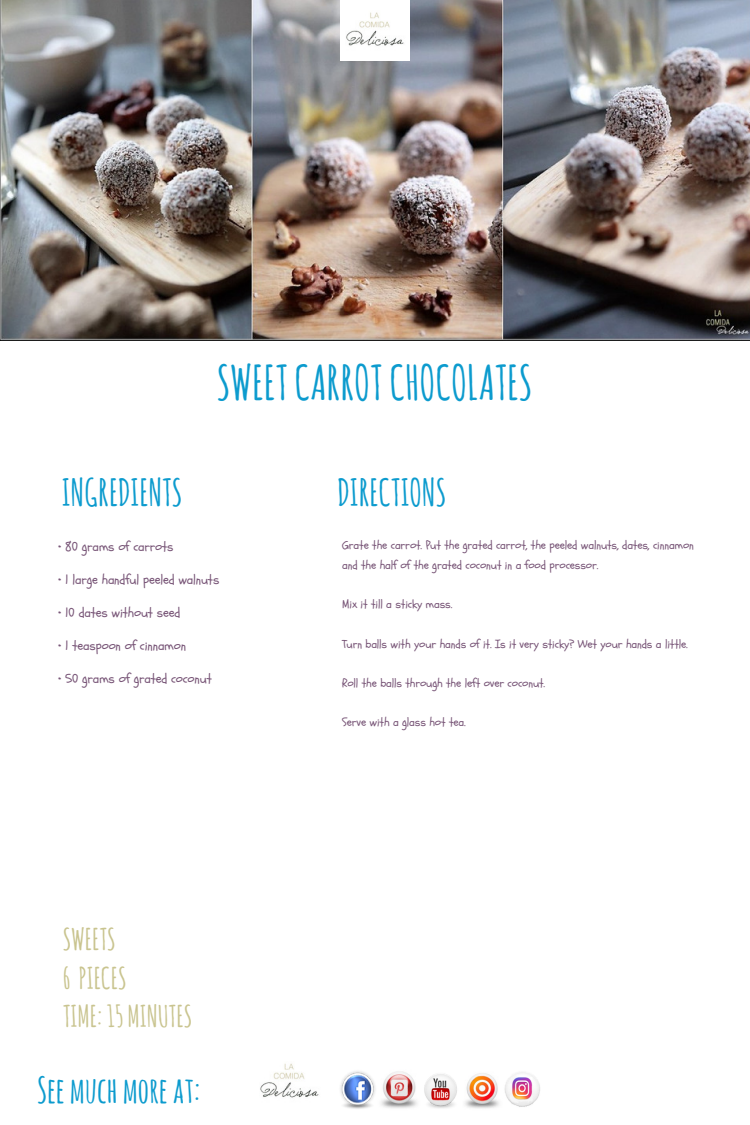
<style>
.page{position:relative;width:750px;height:1125px;background:#fff}
.page>*{position:absolute;margin:0;border:0;box-sizing:border-box;transform-origin:0 0}
.t1{font:700 47.12px "Amatic SC";color:#0c9bce}
.t2{font:700 36.88px "Amatic SC";color:#0c9bce}
.t3{font:700 35.38px "Amatic SC";color:#0c9bce}
.t4{font:700 29.5px/38.5px "Amatic SC";color:#c9c48f}
.t5{font:13.25px "Schoolbell";letter-spacing:-.01em;color:#785577}
.t6{font:11.75px/19.8px "Schoolbell";letter-spacing:-.01em;color:#785577}
</style>
<div class="page">
<img style="left:260px;top:1063px;width:59px;height:35px">
<img style="left:0;top:0;width:750px;height:340px">
<img style="left:340px;top:0;width:70px;height:61px">
<img style="left:381px;top:1071px;width:36px;height:37px">
<img style="left:424px;top:1074px;width:33px;height:34px">
<img style="left:340px;top:1071px;width:35px;height:38px">
<img style="left:464px;top:1073px;width:35px;height:36px">
<img style="left:504px;top:1072px;width:36px;height:35px">
<h1 class="t1" style="left:217px;top:352px;width:317px">SWEETCARROTCHOCOLATES</h1>
<h2 class="t2" style="left:62px;top:469px;width:122px">INGREDIENTS</h2>
<p class="t5" style="left:58px;top:538px;width:117px">• 80 grams of carrots</p>
<p class="t5" style="left:58px;top:571px;width:163px">• 1 large handful peeled walnuts</p>
<p class="t5" style="left:58px;top:604px;width:124px">• 10 dates without seed</p>
<p class="t5" style="left:58px;top:637px;width:130px">• 1 teaspoon of cinnamon</p>
<p class="t5" style="left:58px;top:670px;width:155px">• 50 grams of grated coconut</p>
<h3 class="t4" style="left:63px;top:919px;width:131px">SWEETS<br>6 PIECES<br>TIME:15 MINUTES</h3>
<h3 class="t3" style="left:37px;top:1067px;width:165px">See much moreat:</h3>
<h2 class="t2" style="left:337px;top:469px;width:110px">DIRECTIONS</h2>
<p class="t6" style="left:342px;top:536px;width:353px">Grate the carrot. Put the grated carrot, the peeled walnuts, dates, cinnamon and the half of the grated coconut in a food processor.</p>
<p class="t6" style="left:342px;top:595px;width:112px">Mix it till a sticky mass.</p>
<p class="t6" style="left:342px;top:634px;width:347px">Turn balls with your hands of it. Is it very sticky? Wet your hands a little.</p>
<p class="t6" style="left:342px;top:674px;width:205px">Roll the balls through the left over coconut.</p>
<p class="t6" style="left:342px;top:713px;width:125px">Serve with a glass hot tea.</p>
</div>
